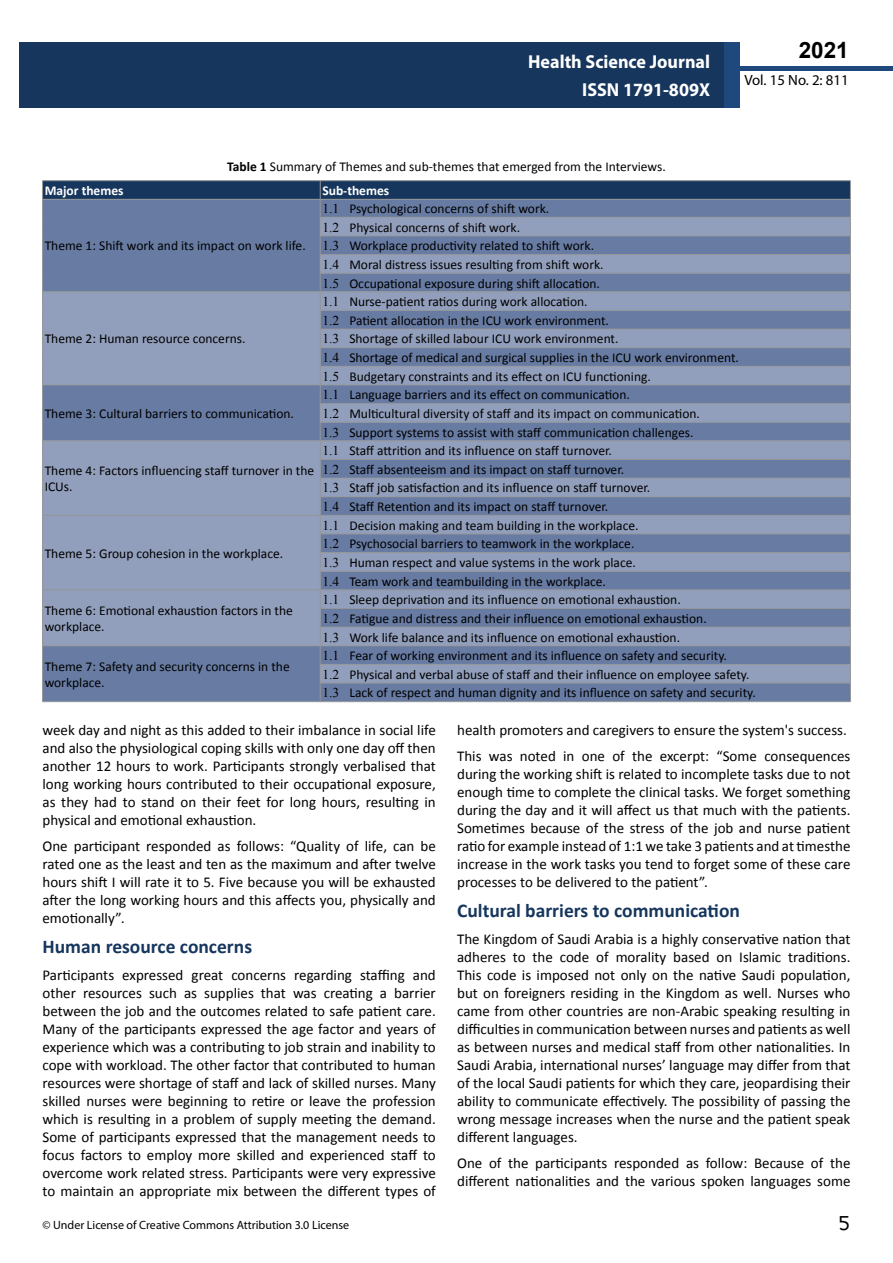
<style>
.page{position:relative;width:893px;height:1263px;background:#fff}
.page>*{position:absolute;margin:0;border:0;box-sizing:border-box;transform-origin:0 0}
.t1{font:25.5px "Tunga";color:#000}
.t2{font:700 22.5px "Arial";color:#000}
.t3{font:700 19.5px "Calibri";color:#16365d}
.t4{font:700 18.75px/27.2px "Myriad Pro";color:#fff;text-align:right;scale:.96 1}
.t5{font:15px/18px "Calibri";color:#000;text-align:justify}
.t6{font:14.85px "Myriad Pro";color:#000}
.t7{font:13.5px/18.6px "Calibri";color:#000}
.t8{font:700 13.5px "Calibri";color:#fff}
.t9{font:12px "Myriad Pro";color:#000}
.s1{font-weight:700}
.s2{font-family:"Times New Roman"}
.s3{font-style:italic}
</style>
<div class="page">
<div style="left:722px;top:66px;width:171px;height:5px;background:#1f497d"></div>
<div style="left:19px;top:42px;width:706px;height:66px;background:#16365d"></div>
<div style="left:725px;top:42px;width:15px;height:66px;background:#1f497d"></div>
<hr style="left:43px;top:180px;width:277px;height:1px;background:#939598">
<hr style="left:320px;top:180px;width:530px;height:1px;background:#939598">
<svg style="left:42px;top:181px;width:809px;height:521px;background:#7b8bac"></svg>
<hr style="left:43px;top:199px;width:277px;height:1px;background:#939598">
<hr style="left:320px;top:199px;width:530px;height:1px;background:#939598">
<p class="t4" style="left:528px;top:48px;width:191px">Health Science Journal<br>ISSN 1791-809X</p>
<p class="t7" style="left:227px;top:158px;width:440px"><span class="s1">Table 1</span> Summary of Themes and sub-themes that emerged from the Interviews.</p>
<p class="t8" style="left:45px;top:182px;width:80px">Major themes</p>
<p class="t8" style="left:322px;top:182px;width:68px">Sub-themes</p>
<p class="t7" style="left:45px;top:237px;width:263px">Theme 1: Shift work and its impact on work life.</p>
<p class="t7" style="left:322px;top:199px;width:283px"><span class="s2">1.1</span> Psychological concerns of shift work.<br><span class="s2">1.2</span> Physical concerns of shift work.<br><span class="s2">1.3</span> Workplace productivity related to shift work.<br><span class="s2">1.4</span> Moral distress issues resulting from shift work.<br><span class="s2">1.5</span> Occupational exposure during shift allocation.</p>
<h2 class="t2" style="left:799px;top:35px;width:52px">2021</h2>
<p class="t6" style="left:744px;top:71px;width:106px">Vol. 15 No. 2: 811</p>
<p class="t7" style="left:45px;top:330px;width:202px">Theme 2: Human resource concerns.</p>
<p class="t7" style="left:45px;top:404px;width:251px">Theme 3: Cultural barriers to communication.</p>
<p class="t7" style="left:45px;top:462px;width:271px;line-height:16.2px">Theme 4: Factors influencing staff turnover in the<br>ICUs.</p>
<p class="t7" style="left:45px;top:544px;width:240px">Theme 5: Group cohesion in the workplace.</p>
<p class="t7" style="left:322px;top:292px;width:418px"><span class="s2">1.1</span> Nurse-patient ratios during work allocation.<br><span class="s2">1.2</span> Patient allocation in the ICU work environment.<br><span class="s2">1.3</span> Shortage of skilled labour ICU work environment.<br><span class="s2">1.4</span> Shortage of medical and surgical supplies in the ICU work environment.<br><span class="s2">1.5</span> Budgetary constraints and its effect on ICU functioning.</p>
<p class="t7" style="left:322px;top:386px;width:379px"><span class="s2">1.1</span> Language barriers and its effect on communication.<br><span class="s2">1.2</span> Multicultural diversity of staff and its impact on communication.<br><span class="s2">1.3</span> Support systems to assist with staff communication challenges.</p>
<p class="t7" style="left:322px;top:441px;width:329px"><span class="s2">1.1</span> Staff attrition and its influence on staff turnover.<br><span class="s2">1.2</span> Staff absenteeism and its impact on staff turnover.<br><span class="s2">1.3</span> Staff job satisfaction and its influence on staff turnover.<br><span class="s2">1.4</span> Staff Retention and its impact on staff turnover.</p>
<p class="t7" style="left:322px;top:516px;width:318px"><span class="s2">1.1</span> Decision making and team building in the workplace.<br><span class="s2">1.2</span> Psychosocial barriers to teamwork in the workplace.<br><span class="s2">1.3</span> Human respect and value systems in the work place.<br><span class="s2">1.4</span> Team work and teambuilding in the workplace.</p>
<p class="t7" style="left:45px;top:602px;width:250px;line-height:16.2px">Theme 6: Emotional exhaustion factors in the workplace.</p>
<p class="t7" style="left:322px;top:590px;width:386px"><span class="s2">1.1</span> Sleep deprivation and its influence on emotional exhaustion.<br><span class="s2">1.2</span> Fatigue and distress and their influence on emotional exhaustion.<br><span class="s2">1.3</span> Work life balance and its influence on emotional exhaustion.</p>
<p class="t7" style="left:45px;top:658px;width:247px;line-height:16.2px">Theme 7: Safety and security concerns in the workplace.</p>
<p class="t7" style="left:322px;top:646px;width:435px"><span class="s2">1.1</span> Fear of working environment and its influence on safety and security.<br><span class="s2">1.2</span> Physical and verbal abuse of staff and their influence on employee safety.<br><span class="s2">1.3</span> Lack of respect and human dignity and its influence on safety and security.</p>
<p class="t5" style="left:43px;top:721px;width:395px">week day and night as this added to their imbalance in social life and also the physiological coping skills with only one day off then another 12 hours to work. Participants strongly verbalised that long working hours contributed to their occupational exposure, as they had to stand on their feet for long hours, resulting in physical and emotional exhaustion.</p>
<p class="t5" style="left:43px;top:837px;width:395px">One participant responded as follows: “Quality of life, can be rated one as the least and ten as the maximum and after twelve hours shift I will rate it to 5. Five because you will be exhausted after the long working hours and this affects you, physically and emotionally”<span class="s3">.</span></p>
<h3 class="t3" style="left:43px;top:934px;width:211px">Human resource concerns</h3>
<p class="t5" style="left:43px;top:966px;width:395px">Participants expressed great concerns regarding staffing and other resources such as supplies that was creating a barrier between the job and the outcomes related to safe patient care.<br>Many of the participants expressed the age factor and years of experience which was a contributing to job strain and inability to cope with workload. The other factor that contributed to human resources were shortage of staff and lack of skilled nurses. Many skilled nurses were beginning to retire or leave the profession which is resulting in a problem of supply meeting the demand.<br>Some of participants expressed that the management needs to focus factors to employ more skilled and experienced staff to overcome work related stress. Participants were very expressive to maintain an appropriate mix between the different types of</p>
<p class="t9" style="left:43px;top:1218px;width:308px">© Under License of Creative Commons Attribution 3.0 License</p>
<p class="t5" style="left:457px;top:717px;width:395px;line-height:26.5px">health promoters and caregivers to ensure the system's success.<br>This was noted in one of the excerpt: “Some consequences</p>
<p class="t5" style="left:457px;top:765px;width:395px">during the working shift is related to incomplete tasks due to not enough time to complete the clinical tasks. We forget something during the day and it will affect us that much with the patients.<br>Sometimes because of the stress of the job and nurse patient ratio for example instead of 1:1 we take 3 patients and at timesthe increase in the work tasks you tend to forget some of these care processes to be delivered to the patient”.</p>
<h3 class="t3" style="left:457px;top:898px;width:284px">Cultural barriers to communication</h3>
<p class="t5" style="left:457px;top:930px;width:395px">The Kingdom of Saudi Arabia is a highly conservative nation that adheres to the code of morality based on Islamic traditions.<br>This code is imposed not only on the native Saudi population, but on foreigners residing in the Kingdom as well. Nurses who came from other countries are non-Arabic speaking resulting in difficulties in communication between nurses and patients as well as between nurses and medical staff from other nationalities. In Saudi Arabia, international nurses’ language may differ from that of the local Saudi patients for which they care, jeopardising their ability to communicate effectively. The possibility of passing the wrong message increases when the nurse and the patient speak different languages.</p>
<p class="t5" style="left:457px;top:1154px;width:395px">One of the participants responded as follow: Because of the different nationalities and the various spoken languages some</p>
<h1 class="t1" style="left:839px;top:1206px;width:13px">5</h1>
</div>
